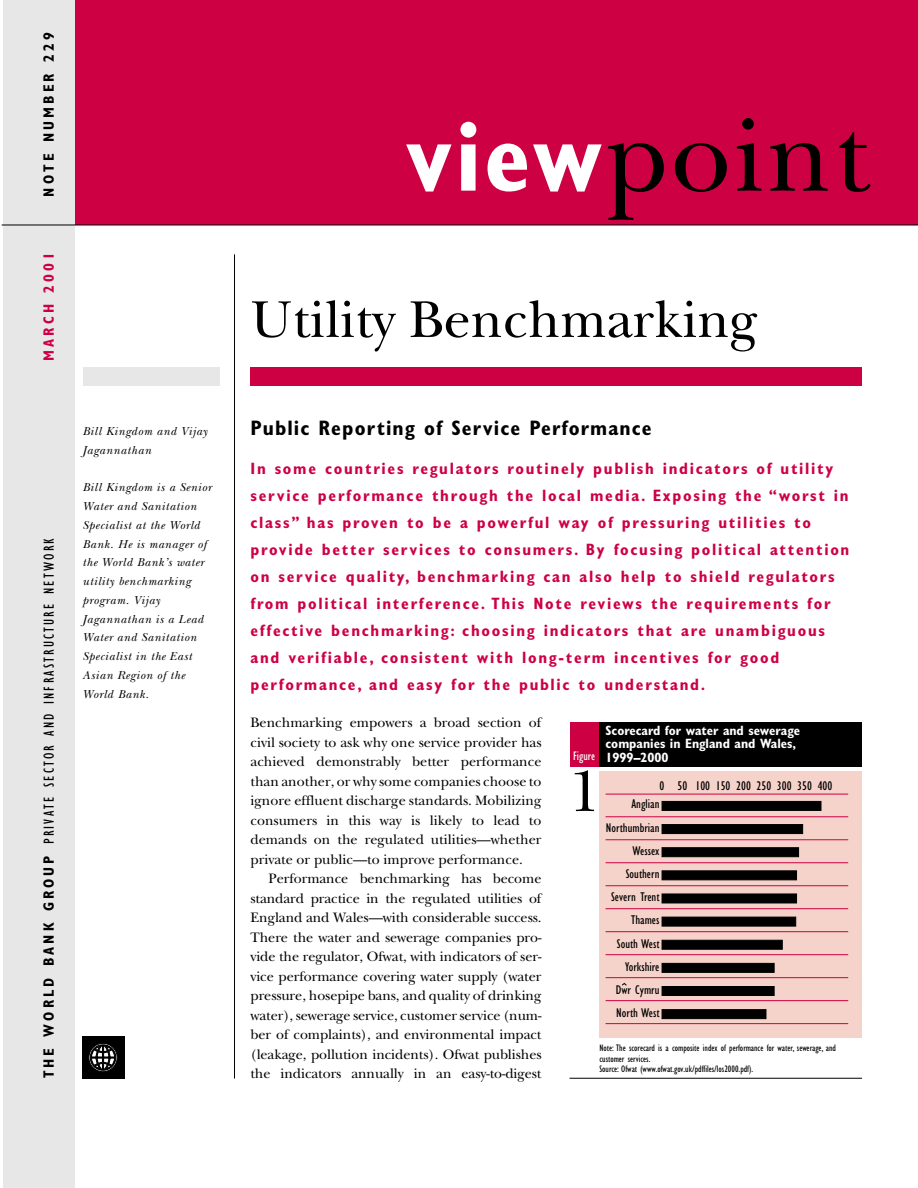
<style>
.page{position:relative;width:918px;height:1188px;background:#fff}
.page>*{position:absolute;margin:0;border:0;box-sizing:border-box;transform-origin:0 0}
.t1{font:108px "New Baskerville";letter-spacing:.025em;color:#000}
.t2{font:60px "New Baskerville";color:#000}
.t3{font:54px "New Baskerville";color:#000}
.t4{font:700 condensed 21px "Gill Sans";letter-spacing:.05em;color:#000}
.t5{font:700 condensed 16.5px/27px "Gill Sans";letter-spacing:.105em;color:#cd0044}
.t6{font:condensed 15px "Gill Sans";letter-spacing:.145em;color:#000}
.t7{font:700 condensed 15px "Gill Sans";letter-spacing:.21em;color:#000}
.t8{font:700 condensed 15px "Gill Sans";letter-spacing:.21em;color:#cd0044}
.t9{font:14.25px/19.5px "New Baskerville";letter-spacing:-.005em;color:#000;text-align:justify}
.t10{font:700 condensed 13.5px/13.5px "Gill Sans";color:#fff}
.t11{font:condensed 13.05px "Gill Sans";color:#000;scale:1.04 1}
.t12{font:condensed 12.75px "Gill Sans";color:#fff}
.t13{font:italic 12px/18.8px "New Baskerville";letter-spacing:.05em;color:#000}
.t14{font:condensed 9.75px/10.5px "Gill Sans";color:#000}
.s1{font-weight:700}
.s2{font-family:"Gill Sans";font-weight:700;font-stretch:condensed;font-size:100.05px;color:#fff}
</style>
<div class="page">
<div style="left:52px;top:0;width:866px;height:225px;background:#cd0044"></div>
<div style="left:3px;top:0;width:72px;height:1188px;background:#e7e7e7"></div>
<hr style="left:2px;top:225px;width:916px;height:1px;background:#000">
<div style="left:250px;top:368px;width:612px;height:18px;background:#cd0044"></div>
<div style="left:83px;top:368px;width:136px;height:18px;background:#e7e7e7"></div>
<div style="left:83px;top:1037px;width:42px;height:41px;background:#000"></div>
<svg style="left:89px;top:1043px;width:28px;height:29px"></svg>
<svg style="left:90px;top:1045px;width:26px;height:25px"></svg>
<svg style="left:91px;top:1046px;width:24px;height:23px"></svg>
<hr style="left:234px;top:254px;width:1px;height:825px;background:#000">
<div style="left:570px;top:722px;width:30px;height:45px;background:#cd0044"></div>
<div style="left:600px;top:722px;width:262px;height:45px;background:#000"></div>
<div style="left:600px;top:771px;width:262px;height:267px;background:#f6d3ca"></div>
<hr style="left:570px;top:1078px;width:292px;height:1px;background:#000">
<hr style="left:606px;top:794px;width:242px;height:1px;background:#cd0044">
<hr style="left:606px;top:1023px;width:242px;height:1px;background:#cd0044">
<hr style="left:606px;top:1000px;width:242px;height:1px;background:#cd0044">
<hr style="left:606px;top:931px;width:242px;height:1px;background:#cd0044">
<hr style="left:606px;top:908px;width:242px;height:1px;background:#cd0044">
<hr style="left:606px;top:885px;width:242px;height:1px;background:#cd0044">
<hr style="left:606px;top:862px;width:242px;height:1px;background:#cd0044">
<hr style="left:606px;top:839px;width:242px;height:1px;background:#cd0044">
<hr style="left:606px;top:816px;width:242px;height:1px;background:#cd0044">
<hr style="left:606px;top:954px;width:242px;height:1px;background:#cd0044">
<hr style="left:606px;top:977px;width:242px;height:1px;background:#cd0044">
<div style="left:662px;top:801px;width:159px;height:10px;background:#000"></div>
<div style="left:662px;top:824px;width:141px;height:10px;background:#000"></div>
<div style="left:662px;top:847px;width:137px;height:10px;background:#000;border:1px solid #000"></div>
<div style="left:662px;top:871px;width:135px;height:9px;background:#000;border:1px solid #000"></div>
<div style="left:662px;top:894px;width:135px;height:9px;background:#000"></div>
<div style="left:662px;top:917px;width:134px;height:9px;background:#000"></div>
<div style="left:662px;top:940px;width:121px;height:10px;background:#000;border:1px solid #000"></div>
<div style="left:662px;top:963px;width:112px;height:10px;background:#000;border:1px solid #000"></div>
<div style="left:662px;top:986px;width:112px;height:10px;background:#000"></div>
<div style="left:662px;top:1009px;width:104px;height:10px;background:#000;border:1px solid #000"></div>
<p class="t7" style="left:43px;top:197px;width:166px;rotate:-90deg">NOTE NUMBER 229</p>
<p class="t8" style="left:43px;top:361px;width:110px;rotate:-90deg">MARCH 2001</p>
<p class="t6" style="left:43px;top:1078px;width:542px;rotate:-90deg"><span class="s1">THE WORLD BANK GROUP</span> PRIVATE SECTOR AND INFRASTRUCTURE NETWORK</p>
<h1 class="t1" style="left:405px;top:117px;width:466px"><span class="s2">view</span>point</h1>
<h3 class="t3" style="left:250px;top:300px;width:509px">Utility Benchmarking</h3>
<p class="t13" style="left:82px;top:423px;width:126px">Bill Kingdom and Vijay</p>
<h3 class="t4" style="left:250px;top:421px;width:403px">Public Reporting of Service Performance</h3>
<p class="t13" style="left:82px;top:442px;width:70px">Jagannathan</p>
<p class="t13" style="left:82px;top:480px;width:131px">Bill Kingdom is a Senior<br>Water and Sanitation<br>Specialist at the World<br>Bank. He is manager of the World Bank’s water utility benchmarking program. Vijay<br>Jagannathan is a Lead<br>Water and Sanitation<br>Specialist in the East<br>Asian Region of the<br>World Bank.</p>
<p class="t5" style="left:250px;top:457px;width:600px">In some countries regulators routinely publish indicators of utility service performance through the local media. Exposing the “worst in class” has proven to be a powerful way of pressuring utilities to provide better services to consumers. By focusing political attention on service quality, benchmarking can also help to shield regulators from political interference. This Note reviews the requirements for effective benchmarking: choosing indicators that are unambiguous and verifiable, consistent with long-term incentives for good performance, and easy for the public to understand.</p>
<p class="t9" style="left:250px;top:715px;width:293px">Benchmarking empowers a broad section of civil society to ask why one service provider has achieved demonstrably better performance than another, or why some companies choose to ignore effluent discharge standards. Mobilizing consumers in this way is likely to lead to demands on the regulated utilities—whether private or public—to improve performance.</p>
<p class="t9" style="left:250px;top:871px;width:293px;text-indent:18px">Performance benchmarking has become standard practice in the regulated utilities of England and Wales—with considerable success.<br>There the water and sewerage companies pro&shy;vide the regulator, Ofwat, with indicators of ser&shy;vice performance covering water supply (water pressure, hosepipe bans, and quality of drinking water), sewerage service, customer service (num&shy;ber of complaints), and environmental impact (leakage, pollution incidents). Ofwat publishes the indicators annually in an easy-to-digest</p>
<p class="t12" style="left:573px;top:752px;width:24px">Figure</p>
<h2 class="t2" style="left:569px;top:770px;width:33px">1</h2>
<p class="t10" style="left:606px;top:725px;width:196px">Scorecard for water and sewerage companies in England and Wales,<br>1999–2000</p>
<p class="t11" style="left:660px;top:781px;width:168px">0 50 100 150 200 250 300 350 400</p>
<p class="t11" style="left:632px;top:799px;width:28px">Anglian</p>
<p class="t11" style="left:606px;top:823px;width:53px">Northumbrian</p>
<p class="t11" style="left:633px;top:846px;width:27px">Wessex</p>
<p class="t11" style="left:626px;top:869px;width:34px">Southern</p>
<p class="t11" style="left:611px;top:892px;width:48px">Severn Trent</p>
<p class="t11" style="left:631px;top:915px;width:29px">Thames</p>
<p class="t11" style="left:617px;top:939px;width:42px">South West</p>
<p class="t11" style="left:625px;top:962px;width:35px">Yorkshire</p>
<p class="t11" style="left:616px;top:985px;width:44px">Dwr Cymru</p>
<p class="t11" style="left:616px;top:1008px;width:43px">North West</p>
<p class="t14" style="left:600px;top:1044px;width:238px">Note: The scorecard is a composite index of performance for water, sewerage, and customer services.<br>Source: Ofwat (www.ofwat.gov.uk/pdffiles/los2000.pdf).</p>
</div>
